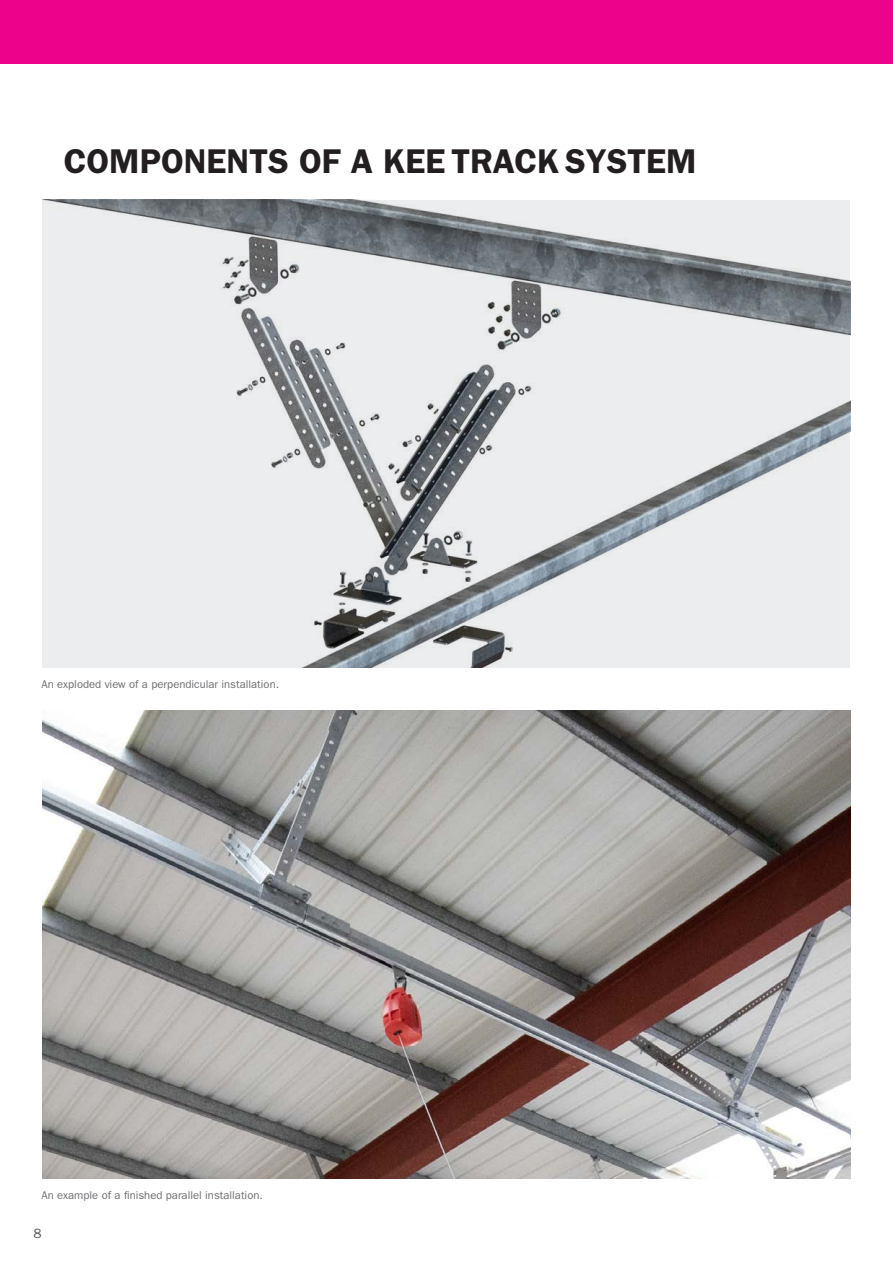
<style>
.page{position:relative;width:893px;height:1263px;background:#fff}
.page>*{position:absolute;margin:0;border:0;box-sizing:border-box;transform-origin:0 0}
.t1{font:600 34.5px "ITC Franklin Gothic Std";color:#231f20}
.t2{font:13.5px "ITC Franklin Gothic Std";color:#57585a}
.Sub_Heading_1{font:11.25px "ITC Franklin Gothic Std";color:#6c6d70}
</style>
<div class="page">
<div style="left:0;top:0;width:893px;height:64px;background:#ed028b"></div>
<img style="left:43px;top:710px;width:807px;height:468px">
<svg style="left:43px;top:200px;width:807px;height:468px;background:#d0d2d4"></svg>
<p class="t1" style="left:64px;top:140px;width:634px">COMPONENTS OF A KEE TRACK SYSTEM</p>
<p class="Sub_Heading_1" style="left:41px;top:678px;width:239px">An exploded view of a perpendicular installation.</p>
<p class="Sub_Heading_1" style="left:41px;top:1188px;width:223px">An example of a finished parallel installation.</p>
<p class="t2" style="left:33px;top:1226px;width:10px">8</p>
</div>
